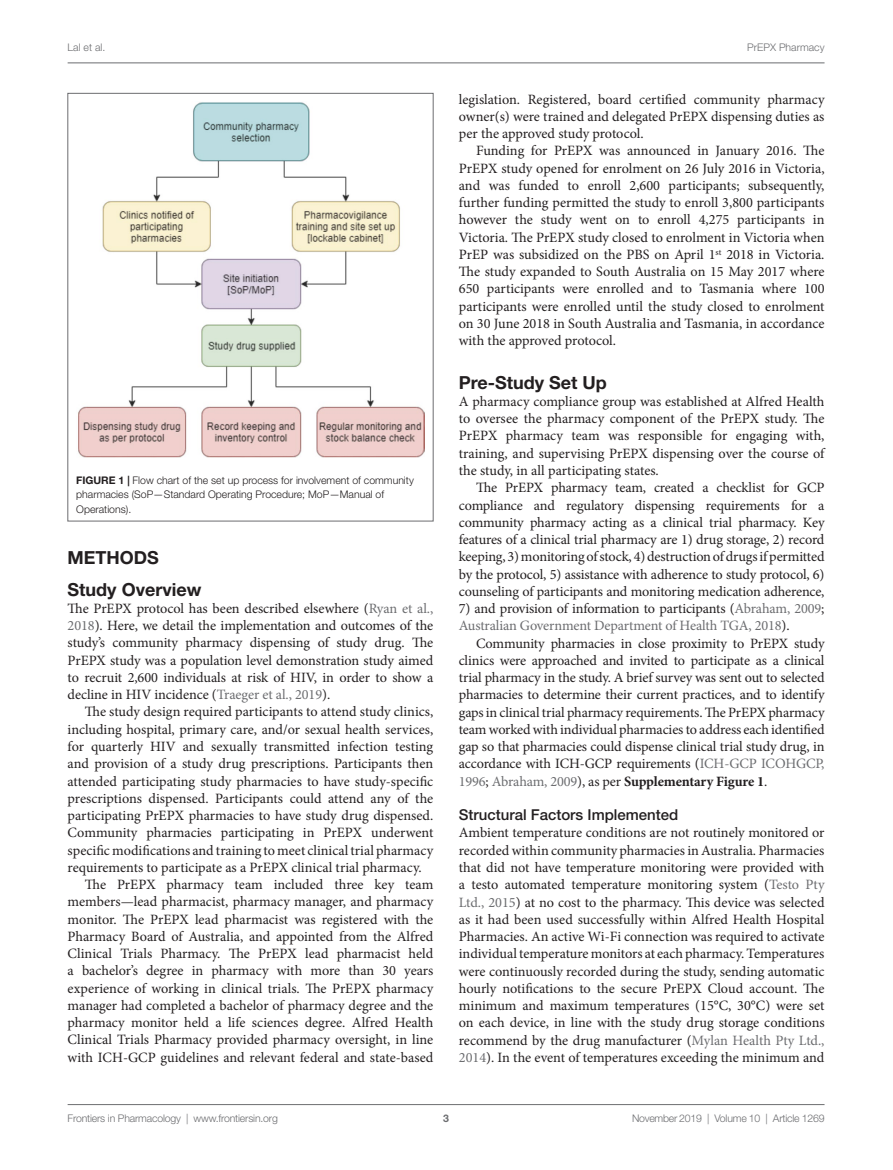
<style>
.page{position:relative;width:893px;height:1170px;background:#fff}
.page>*{position:absolute;margin:0;border:0;box-sizing:border-box;transform-origin:0 0}
._2{font:700 18px "Helvetica Neue LT Std";color:#231f20}
._1{font:700 18px "Helvetica Neue LT Std";color:#231f20}
._3{font:500 15px "Helvetica Neue LT Std";color:#231f20}
.T{font:14.25px/17.2px "Minion Pro";letter-spacing:-.005em;color:#231f20;text-align:justify}
.T1{font:14.25px/17.2px "Minion Pro";letter-spacing:-.005em;color:#231f20;text-align:justify}
.T-2{font:14.25px/17.2px "Minion Pro";letter-spacing:-.01em;color:#6c6d70}
.FC{font:300 10.5px/14.2px "Helvetica Neue LT Std";color:#231f20}
.DVA{font:300 10.5px "Helvetica Neue LT Std";letter-spacing:-.015em;color:#6c6d70}
.t1{font:700 10.5px "Helvetica Neue LT Std";color:#6c6d70}
.s1{font-weight:700}
.s2{color:#6c6d70}
.s3{color:#231f20}
</style>
<div class="page">
<hr style="left:68px;top:63px;width:756px;height:1px;background:#6c6d70">
<hr style="left:68px;top:1104px;width:756px;height:1px;background:#6c6d70">
<img style="left:78px;top:102px;width:346px;height:355px">
<p class="DVA" style="left:68px;top:41px;width:39px">Lal et al.</p>
<p class="DVA" style="left:747px;top:41px;width:79px">PrEPX Pharmacy</p>
<p class="FC" style="left:76px;top:473px;width:339px"><span class="s1">FIGURE 1 |</span> Flow chart of the set up process for involvement of community pharmacies (SoP—Standard Operating Procedure; MoP—Manual of<br>Operations).</p>
<p class="_1" style="left:68px;top:546px;width:92px">METHODS</p>
<p class="_2" style="left:68px;top:578px;width:135px">Study Overview</p>
<p class="T1" style="left:68px;top:599px;width:367px">The PrEPX protocol has been described elsewhere (<span class="s2">Ryan et al., 2018</span>). Here, we detail the implementation and outcomes of the study’s community pharmacy dispensing of study drug. The PrEPX study was a population level demonstration study aimed to recruit 2,600 individuals at risk of HIV, in order to show a decline in HIV incidence (<span class="s2">Traeger et al., 2019</span>).</p>
<p class="T" style="left:68px;top:703px;width:367px;text-indent:17px">The study design required participants to attend study clinics, including hospital, primary care, and/or sexual health services, for quarterly HIV and sexually transmitted infection testing and provision of a study drug prescriptions. Participants then attended participating study pharmacies to have study-specific prescriptions dispensed. Participants could attend any of the participating PrEPX pharmacies to have study drug dispensed.<br>Community pharmacies participating in PrEPX underwent specific modifications and training to meet clinical trial pharmacy requirements to participate as a PrEPX clinical trial pharmacy.</p>
<p class="T" style="left:68px;top:875px;width:367px;text-indent:17px">The PrEPX pharmacy team included three key team members—lead pharmacist, pharmacy manager, and pharmacy monitor. The PrEPX lead pharmacist was registered with the Pharmacy Board of Australia, and appointed from the Alfred Clinical Trials Pharmacy. The PrEPX lead pharmacist held a bachelor’s degree in pharmacy with more than 30 years experience of working in clinical trials. The PrEPX pharmacy manager had completed a bachelor of pharmacy degree and the pharmacy monitor held a life sciences degree. Alfred Health Clinical Trials Pharmacy provided pharmacy oversight, in line with ICH-GCP guidelines and relevant federal and state-based</p>
<p class="T" style="left:459px;top:90px;width:367px">legislation. Registered, board certified community pharmacy owner(s) were trained and delegated PrEPX dispensing duties as per the approved study protocol.</p>
<p class="T" style="left:459px;top:142px;width:367px;text-indent:17px">Funding for PrEPX was announced in January 2016. The PrEPX study opened for enrolment on 26 July 2016 in Victoria, and was funded to enroll 2,600 participants; subsequently, further funding permitted the study to enroll 3,800 participants however the study went on to enroll 4,275 participants in Victoria. The PrEPX study closed to enrolment in Victoria when PrEP was subsidized on the PBS on April 1<sup>st</sup> 2018 in Victoria.<br>The study expanded to South Australia on 15 May 2017 where 650 participants were enrolled and to Tasmania where 100 participants were enrolled until the study closed to enrolment on 30 June 2018 in South Australia and Tasmania, in accordance with the approved protocol.</p>
<p class="_2" style="left:459px;top:371px;width:150px">Pre-Study Set Up</p>
<p class="T1" style="left:459px;top:393px;width:367px">A pharmacy compliance group was established at Alfred Health to oversee the pharmacy component of the PrEPX study. The PrEPX pharmacy team was responsible for engaging with, training, and supervising PrEPX dispensing over the course of the study, in all participating states.</p>
<p class="T" style="left:459px;top:479px;width:367px;text-indent:17px">The PrEPX pharmacy team, created a checklist for GCP compliance and regulatory dispensing requirements for a community pharmacy acting as a clinical trial pharmacy. Key features of a clinical trial pharmacy are 1) drug storage, 2) record keeping, 3) monitoring of stock, 4) destruction of drugs if permitted by the protocol, 5) assistance with adherence to study protocol, 6) counseling of participants and monitoring medication adherence,</p>
<p class="T-2" style="left:459px;top:600px;width:367px"><span class="s3">7) and provision of information to participants (</span>Abraham, 2009<span class="s3">;<br></span>Australian Government Department of Health TGA, 2018<span class="s3">).</span></p>
<p class="T" style="left:459px;top:634px;width:367px;text-indent:17px">Community pharmacies in close proximity to PrEPX study clinics were approached and invited to participate as a clinical trial pharmacy in the study. A brief survey was sent out to selected pharmacies to determine their current practices, and to identify gaps in clinical trial pharmacy requirements. The PrEPX pharmacy team worked with individual pharmacies to address each identified gap so that pharmacies could dispense clinical trial study drug, in accordance with ICH-GCP requirements (<span class="s2">ICH-GCP ICOHGCP, 1996</span>; <span class="s2">Abraham, 2009</span>), as per <span class="s1">Supplementary Figure 1</span>.</p>
<p class="_3" style="left:459px;top:805px;width:221px">Structural Factors Implemented</p>
<p class="T1" style="left:459px;top:824px;width:367px">Ambient temperature conditions are not routinely monitored or recorded within community pharmacies in Australia. Pharmacies that did not have temperature monitoring were provided with a testo automated temperature monitoring system (<span class="s2">Testo Pty Ltd., 2015</span>) at no cost to the pharmacy. This device was selected as it had been used successfully within Alfred Health Hospital Pharmacies. An active Wi-Fi connection was required to activate individual temperature monitors at each pharmacy. Temperatures were continuously recorded during the study, sending automatic hourly notifications to the secure PrEPX Cloud account. The minimum and maximum temperatures (15°C, 30°C) were set on each device, in line with the study drug storage conditions recommend by the drug manufacturer (<span class="s2">Mylan Health Pty Ltd., 2014</span>). In the event of temperatures exceeding the minimum and</p>
<p class="DVA" style="left:68px;top:1111px;width:212px">Frontiers in Pharmacology | www.frontiersin.org</p>
<p class="DVA" style="left:632px;top:1111px;width:194px">November 2019 | Volume 10 | Article 1269</p>
<p class="t1" style="left:443px;top:1111px;width:7px">3</p>
</div>
